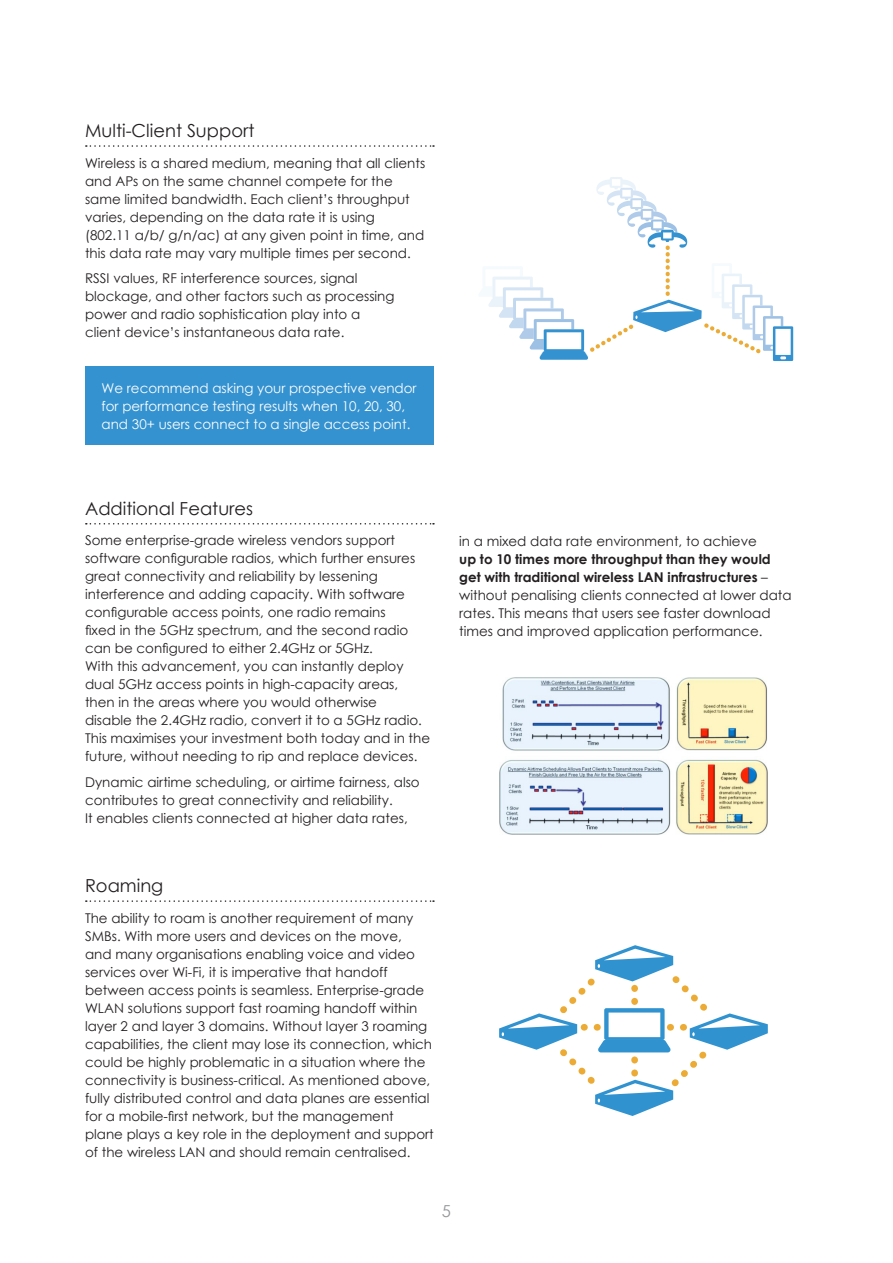
<style>
.page{position:relative;width:893px;height:1263px;background:#fff}
.page>*{position:absolute;margin:0;border:0;box-sizing:border-box;transform-origin:0 0}
.Paragraph_Style11{font:18px "Century Gothic";color:#231f20}
.Paragraph_Style2{font:16.5px "Century Gothic";color:#95979a}
.Paragraph_Style5{font:13.5px/18px "Century Gothic";color:#231f20}
.Paragraph_Style2-2{font:13.5px/18px "Century Gothic";color:#231f20}
.Paragraph_Style1{font:13.5px/18px "Century Gothic";color:#231f20}
.Paragraph_Style13{font:13.5px/18px "Century Gothic";color:#fff}
.s1{font-weight:700}
</style>
<div class="page">
<svg style="left:488px;top:177px;width:305px;height:184px"></svg>
<img style="left:499px;top:677px;width:269px;height:158px">
<svg style="left:499px;top:945px;width:269px;height:171px"></svg>
<div style="left:85px;top:366px;width:349px;height:79px;background:#3492d0"></div>
<svg style="left:86px;top:145px;width:348px;height:2px"></svg>
<svg style="left:86px;top:900px;width:348px;height:2px"></svg>
<svg style="left:86px;top:523px;width:348px;height:1px"></svg>
<p class="Paragraph_Style11" style="left:85px;top:118px;width:171px">Multi-Client Support</p>
<p class="Paragraph_Style5" style="left:85px;top:153px;width:342px">Wireless is a shared medium, meaning that all clients and APs on the same channel compete for the same limited bandwidth. Each client’s throughput varies, depending on the data rate it is using<br>(802.11 a/b/ g/n/ac) at any given point in time, and this data rate may vary multiple times per second.</p>
<p class="Paragraph_Style2-2" style="left:85px;top:269px;width:311px">RSSI values, RF interference sources, signal blockage, and other factors such as processing power and radio sophistication play into a client device’s instantaneous data rate.</p>
<p class="Paragraph_Style13" style="left:102px;top:379px;width:317px">We recommend asking your prospective vendor for performance testing results when 10, 20, 30, and 30+ users connect to a single access point.</p>
<p class="Paragraph_Style11" style="left:85px;top:495px;width:170px">Additional Features</p>
<p class="Paragraph_Style5" style="left:85px;top:531px;width:347px">Some enterprise-grade wireless vendors support software configurable radios, which further ensures great connectivity and reliability by lessening interference and adding capacity. With software configurable access points, one radio remains<br>fixed in the 5GHz spectrum, and the second radio can be configured to either 2.4GHz or 5GHz.<br>With this advancement, you can instantly deploy dual 5GHz access points in high-capacity areas, then in the areas where you would otherwise<br>disable the 2.4GHz radio, convert it to a 5GHz radio.<br>This maximises your investment both today and in the future, without needing to rip and replace devices.</p>
<p class="Paragraph_Style1" style="left:85px;top:773px;width:336px">Dynamic airtime scheduling, or airtime fairness, also contributes to great connectivity and reliability.<br>It enables clients connected at higher data rates,</p>
<p class="Paragraph_Style1" style="left:459px;top:532px;width:334px">in a mixed data rate environment, to achieve<br><span class="s1">up to 10 times more throughput than they would get with traditional wireless LAN infrastructures</span> – without penalising clients connected at lower data rates. This means that users see faster download times and improved application performance.</p>
<p class="Paragraph_Style11" style="left:85px;top:873px;width:80px">Roaming</p>
<p class="Paragraph_Style2-2" style="left:85px;top:908px;width:350px">The ability to roam is another requirement of many SMBs. With more users and devices on the move,<br>and many organisations enabling voice and video services over Wi-Fi, it is imperative that handoff between access points is seamless. Enterprise-grade WLAN solutions support fast roaming handoff within layer 2 and layer 3 domains. Without layer 3 roaming capabilities, the client may lose its connection, which could be highly problematic in a situation where the connectivity is business-critical. As mentioned above, fully distributed control and data planes are essential for a mobile-first network, but the management plane plays a key role in the deployment and support of the wireless LAN and should remain centralised.</p>
<p class="Paragraph_Style2" style="left:442px;top:1200px;width:11px">5</p>
</div>
